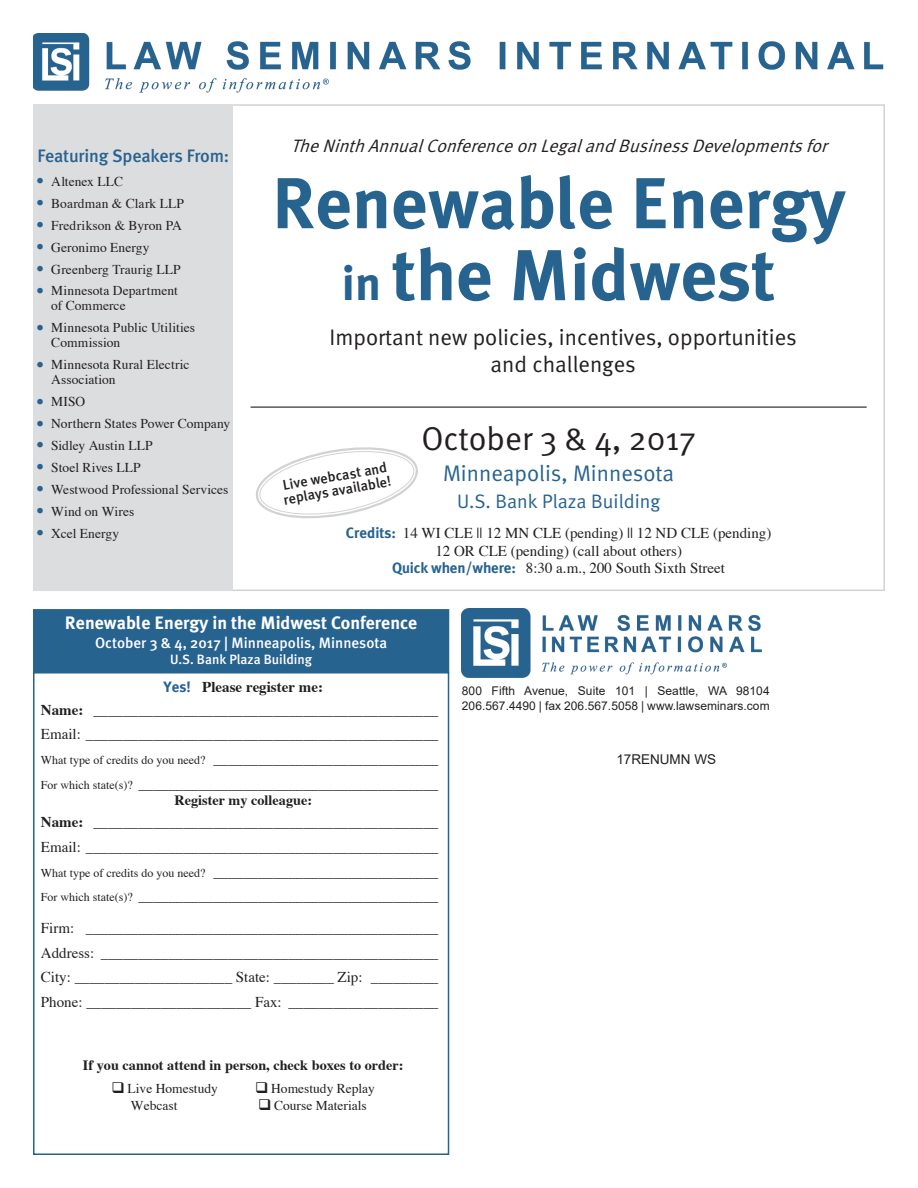
<style>
.page{position:relative;width:918px;height:1188px;background:#fff}
.page>*{position:absolute;margin:0;border:0;box-sizing:border-box;transform-origin:0 0}
.t1{font:700 72px/72px "Meta Plus";color:#27638f;text-align:center}
.t2{font:33px "Meta Normal";color:#231f20}
.t3{font:22.5px/27px "Meta Normal";color:#231f20;text-align:center}
.t4{font:22.5px "Meta Normal";color:#27638f}
.t5{font:19.5px "Meta Normal";color:#27638f}
.t6{font:italic 18px "Meta Normal";color:#231f20}
.t7{font:700 18px "Meta Plus";color:#fff}
.t8{font:500 18px "Meta";letter-spacing:-.01em;color:#27638f}
.t9{font:15px/24.8px "Times";color:#231f20;text-align:justify}
.t10{font:500 15px "Meta";color:#fff}
.t11{font:700 14.25px "Times";color:#231f20}
.t12{font:500 14.25px/14.2px "Meta";color:#231f20}
.t13{font:13.5px/15px "Times";color:#231f20}
.t14{font:500 13.5px "Meta";color:#fff}
.t15{font:13.5px "Arial";color:#231f20}
.t16{font:12px/14.4px "Arial";letter-spacing:.005em;color:#231f20}
.s1{font-size:19.5px;color:#27638f}
.s2{font-size:48px}
.s3{font-family:"Meta Plus";font-weight:700;color:#27638f}
.s4{font-weight:700}
.s5{font-size:12px}
</style>
<div class="page">
<div style="left:33px;top:609px;width:416px;height:64px;background:#27638f;border:2px solid #27638f"></div>
<div style="left:33px;top:672px;width:416px;height:483px;border:2px solid #27638f"></div>
<img style="left:462px;top:609px;width:299px;height:69px">
<div style="left:34px;top:104px;width:199px;height:486px;background:#dcdddf"></div>
<hr style="left:251px;top:407px;width:616px;height:1px;background:#231f20">
<img style="left:33px;top:33px;width:851px;height:60px">
<svg style="left:256px;top:447px;width:162px;height:72px"></svg>
<p class="t8" style="left:38px;top:145px;width:193px">Featuring Speakers From:</p>
<p class="t13" style="left:37px;top:175px;width:88px"><span class="s1">•</span> Altenex LLC</p>
<p class="t13" style="left:37px;top:197px;width:148px"><span class="s1">•</span> Boardman &amp; Clark LLP</p>
<p class="t13" style="left:37px;top:218px;width:146px"><span class="s1">•</span> Fredrikson &amp; Byron PA</p>
<p class="t13" style="left:37px;top:240px;width:114px"><span class="s1">•</span> Geronimo Energy</p>
<p class="t13" style="left:37px;top:262px;width:145px"><span class="s1">•</span> Greenberg Traurig LLP</p>
<p class="t13" style="left:51px;top:284px;width:128px;text-indent:-14px"><span class="s1">•</span> Minnesota Department of Commerce</p>
<p class="t13" style="left:51px;top:321px;width:145px;text-indent:-14px"><span class="s1">•</span> Minnesota Public Utilities<br>Commission</p>
<p class="t13" style="left:51px;top:358px;width:140px;text-indent:-14px"><span class="s1">•</span> Minnesota Rural Electric<br>Association</p>
<p class="t13" style="left:37px;top:395px;width:50px"><span class="s1">•</span> MISO</p>
<p class="t13" style="left:37px;top:417px;width:195px"><span class="s1">•</span> Northern States Power Company</p>
<p class="t13" style="left:37px;top:439px;width:117px"><span class="s1">•</span> Sidley Austin LLP</p>
<p class="t13" style="left:37px;top:461px;width:105px"><span class="s1">•</span> Stoel Rives LLP</p>
<p class="t13" style="left:37px;top:482px;width:193px"><span class="s1">•</span> Westwood Professional Services</p>
<p class="t13" style="left:37px;top:504px;width:99px"><span class="s1">•</span> Wind on Wires</p>
<p class="t13" style="left:37px;top:526px;width:84px"><span class="s1">•</span> Xcel Energy</p>
<p class="t6" style="left:291px;top:135px;width:544px">TheNinthAnnualConferenceonLegalandBusinessDevelopmentsfor</p>
<h1 class="t1" style="left:272px;top:167px;width:575px">Renewable Energy <span class="s2">in</span> the Midwest</h1>
<h3 class="t3" style="left:330px;top:323px;width:469px">Important new policies, incentives, opportunities and challenges</h3>
<h2 class="t2" style="left:421px;top:419px;width:276px">October 3 &amp; 4, 2017</h2>
<h3 class="t4" style="left:443px;top:460px;width:233px">Minneapolis, Minnesota</h3>
<h3 class="t5" style="left:457px;top:490px;width:205px">U.S. Bank Plaza Building</h3>
<p class="t9" style="left:346px;top:524px;width:427px;line-height:18px;text-align:center"><span class="s3">Credits:</span> 14 WI CLE || 12 MN CLE (pending) || 12 ND CLE (pending)<br>12 OR CLE (pending) (call about others)</p>
<p class="t12" style="left:280px;top:479px;width:110px;rotate:-10deg">Live webcast and replays available!</p>
<p class="t9" style="left:392px;top:557px;width:334px"><span class="s3">Quick when/where:</span> 8:30 a.m., 200 South Sixth Street</p>
<p class="t7" style="left:65px;top:613px;width:354px">Renewable Energy in the Midwest Conference</p>
<p class="t14" style="left:170px;top:652px;width:144px">U.S. Bank Plaza Building</p>
<p class="t10" style="left:95px;top:634px;width:293px">October 3 &amp; 4, 2017 | Minneapolis, Minnesota</p>
<p class="t9" style="left:41px;top:677px;width:399px;line-height:22.5px;text-align:center"><span class="s3">Yes!</span> <span class="s4">Please register me:<br>Name:</span> ______________________________________________</p>
<p class="t9" style="left:41px;top:723px;width:399px">Email: _______________________________________________ <span class="s5">What type of credits do you need?</span> ______________________________ <span class="s5">For which state(s)?</span> ________________________________________</p>
<p class="t11" style="left:174px;top:786px;width:139px">Register my colleague:</p>
<p class="t9" style="left:41px;top:811px;width:399px"><span class="s4">Name:</span> ______________________________________________ Email: _______________________________________________ <span class="s5">What type of credits do you need?</span> ______________________________ <span class="s5">For which state(s)?</span> ________________________________________</p>
<p class="t9" style="left:41px;top:916px;width:399px">Firm: _______________________________________________ Address: _____________________________________________ City: _____________________ State: ________ Zip: _________ Phone: ______________________ Fax: ____________________</p>
<p class="t11" style="left:83px;top:1052px;width:322px">If you cannot attend in person, check boxes to order:</p>
<p class="t13" style="left:112px;top:1082px;width:108px">❑ Live Homestudy</p>
<p class="t13" style="left:255px;top:1082px;width:121px">❑ Homestudy Replay</p>
<p class="t13" style="left:131px;top:1099px;width:48px">Webcast</p>
<p class="t13" style="left:258px;top:1099px;width:110px">❑ Course Materials</p>
<p class="t16" style="left:462px;top:684px;width:309px">800 Fifth Avenue, Suite 101 | Seattle, WA 98104<br>206.567.4490 | fax 206.567.5058 | www.lawseminars.com</p>
<p class="t15" style="left:616px;top:750px;width:101px">17RENUMN WS</p>
</div>
